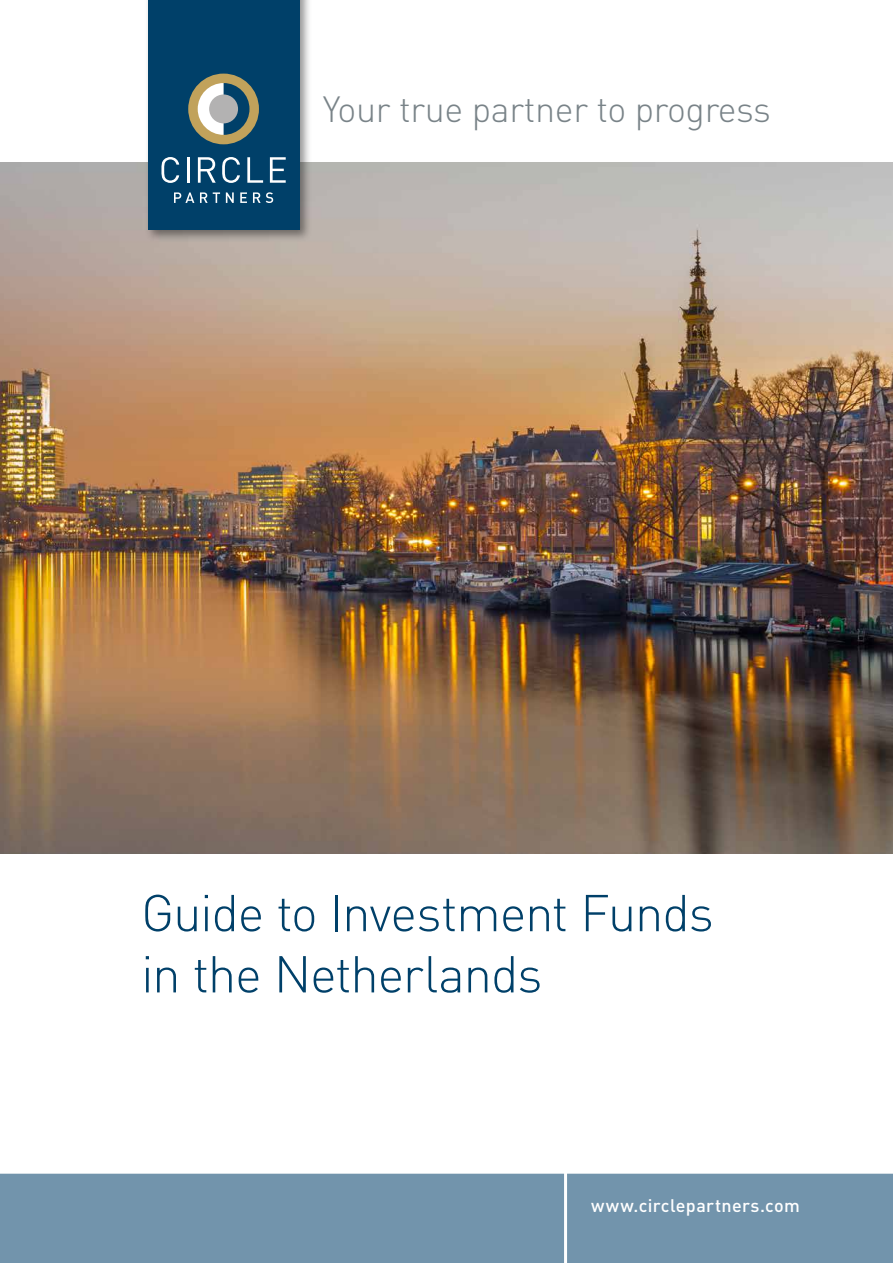
<style>
.page{position:relative;width:893px;height:1263px;background:#fff}
.page>*{position:absolute;margin:0;border:0;box-sizing:border-box;transform-origin:0 0}
.t1{font:300 51px/61.2px "DIN";letter-spacing:-.025em;color:#004069}
.t2{font:300 36px "DIN";letter-spacing:-.01em;color:#798388}
.t3{font:500 18px "DIN";letter-spacing:.015em;color:#fff}
</style>
<div class="page">
<img style="left:0;top:163px;width:893px;height:691px">
<div style="left:0;top:1174px;width:893px;height:89px;background:#7294ac"></div>
<hr style="left:564px;top:1122px;width:3px;height:141px;background:#fff">
<div style="left:144px;top:0;width:168px;height:242px;background:#000;opacity:.42"></div>
<div style="left:148px;top:0;width:151px;height:230px;background:#004069"></div>
<svg style="left:188px;top:74px;width:71px;height:70px"></svg>
<svg style="left:161px;top:157px;width:18px;height:26px"></svg>
<hr style="left:187px;top:157px;width:2px;height:26px;background:#fff">
<svg style="left:198px;top:157px;width:18px;height:26px"></svg>
<svg style="left:222px;top:157px;width:18px;height:26px"></svg>
<svg style="left:247px;top:157px;width:16px;height:26px"></svg>
<svg style="left:270px;top:157px;width:16px;height:26px"></svg>
<svg style="left:174px;top:192px;width:20px;height:11px"></svg>
<svg style="left:200px;top:192px;width:20px;height:11px"></svg>
<svg style="left:226px;top:192px;width:8px;height:11px"></svg>
<svg style="left:240px;top:192px;width:7px;height:11px"></svg>
<svg style="left:253px;top:192px;width:20px;height:11px"></svg>
<p class="t2" style="left:323px;top:87px;width:449px">Your true partner to progress</p>
<p class="t1" style="left:141px;top:882px;width:574px">Guide to Investment Funds in the Netherlands</p>
<p class="t3" style="left:591px;top:1194px;width:210px">www.circlepartners.com</p>
</div>
